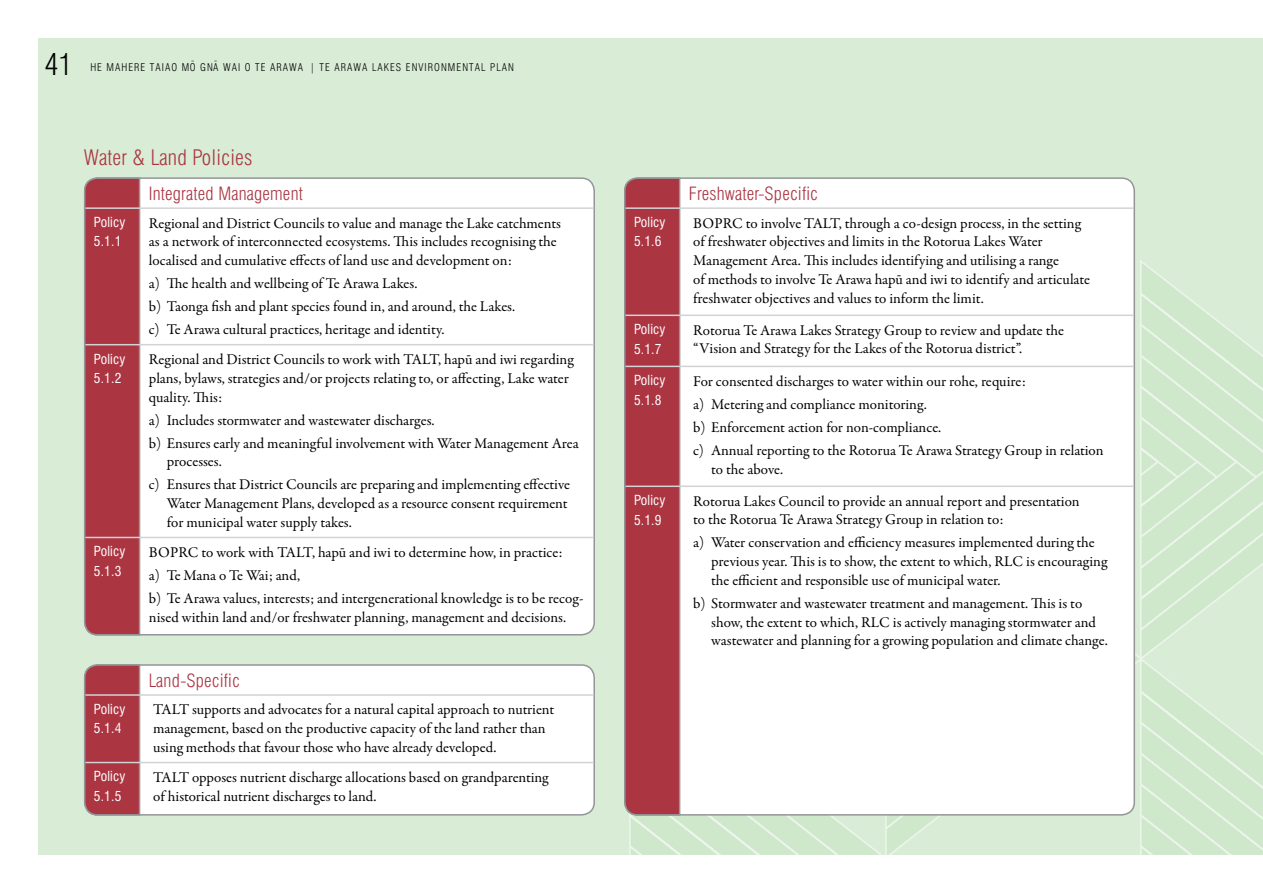
<style>
.page{position:relative;width:1263px;height:893px;background:#fff}
.page>*{position:absolute;margin:0;border:0;box-sizing:border-box;transform-origin:0 0}
.t1{font:300 condensed 30px "Swiss 721 BT";color:#000}
.t2{font:300 condensed 21px "Swiss 721 BT";letter-spacing:.01em;color:#ac3542}
.t3{font:300 condensed 18px "Swiss 721 BT";letter-spacing:.01em;color:#ac3542}
.t4{font:15px/18.8px "Garamond Premr Pro";letter-spacing:-.005em;color:#000}
.t5{font:condensed 13.5px/19.5px "Swiss 721 BT";letter-spacing:.01em;color:#fff}
.t6{font:300 condensed 10.5px "Swiss 721 BT";letter-spacing:.1em;color:#000}
</style>
<div class="page">
<div style="left:38px;top:38px;width:1225px;height:817px;background:#d8ecd6"></div>
<svg style="left:885px;top:260px;width:378px;height:595px"></svg>
<div style="left:85px;top:178px;width:509px;height:457px;background:#fff;border-radius:13px"></div>
<svg style="left:84px;top:177px;width:57px;height:459px;background:#ab3d49"></svg>
<hr style="left:85px;top:207px;width:55px;height:2px;background:#d1d3d4">
<hr style="left:140px;top:207px;width:453px;height:2px;background:#d1d3d4">
<hr style="left:85px;top:344px;width:55px;height:1px;background:#d1d3d4">
<hr style="left:140px;top:344px;width:453px;height:1px;background:#d1d3d4">
<hr style="left:85px;top:537px;width:55px;height:1px;background:#d1d3d4">
<hr style="left:140px;top:537px;width:453px;height:1px;background:#d1d3d4">
<div style="left:625px;top:178px;width:509px;height:637px;background:#fff;border-radius:13px"></div>
<svg style="left:624px;top:177px;width:222px;height:678px"></svg>
<hr style="left:625px;top:207px;width:55px;height:2px;background:#d1d3d4">
<hr style="left:680px;top:207px;width:453px;height:2px;background:#d1d3d4">
<hr style="left:625px;top:315px;width:55px;height:1px;background:#d1d3d4">
<hr style="left:680px;top:315px;width:453px;height:1px;background:#d1d3d4">
<hr style="left:625px;top:366px;width:55px;height:1px;background:#d1d3d4">
<hr style="left:680px;top:366px;width:453px;height:1px;background:#d1d3d4">
<hr style="left:625px;top:486px;width:55px;height:1px;background:#d1d3d4">
<hr style="left:680px;top:486px;width:453px;height:1px;background:#d1d3d4">
<div style="left:85px;top:665px;width:509px;height:150px;background:#fff;border-radius:13px"></div>
<div style="left:84px;top:664px;width:511px;height:152px;border:2px solid #939598;border-radius:13px"></div>
<svg style="left:84px;top:664px;width:57px;height:152px;background:#ab404c"></svg>
<hr style="left:85px;top:694px;width:55px;height:2px;background:#d1d3d4">
<hr style="left:140px;top:694px;width:453px;height:2px;background:#d1d3d4">
<hr style="left:85px;top:762px;width:55px;height:1px;background:#d1d3d4">
<hr style="left:140px;top:762px;width:453px;height:1px;background:#d1d3d4">
<h1 class="t1" style="left:45px;top:46px;width:30px">41</h1>
<p class="t6" style="left:90px;top:61px;width:140px">HE MAHERE TAIAO M¯O GN¯A WAI</p>
<p class="t6" style="left:245px;top:61px;width:46px">O TE ARAWA</p>
<p class="t6" style="left:310px;top:61px;width:46px">| TE ARAWA</p>
<p class="t6" style="left:372px;top:61px;width:104px">LAKES ENVI RONMENTAL</p>
<p class="t6" style="left:490px;top:61px;width:25px">PLAN</p>
<h2 class="t2" style="left:84px;top:145px;width:170px">WATER &amp; LAND POLICIES</h2>
<p class="t3" style="left:149px;top:182px;width:156px">INTEGRATED MANAGEMENT</p>
<p class="t5" style="left:94px;top:212px;width:33px">Policy<br>5.1.1</p>
<p class="t4" style="left:149px;top:214px;width:413px">Regional and District Councils to value and manage the Lake catchments as a network of interconnected ecosystems. This includes recognising the localised and cumulative effects of land use and development on:</p>
<p class="t4" style="left:149px;top:272px;width:368px;line-height:23px">a) The health and wellbeing of Te Arawa Lakes.<br>b) Taonga fish and plant species found in, and around, the Lakes. c) Te Arawa cultural practices, heritage and identity.</p>
<p class="t5" style="left:94px;top:349px;width:33px">Policy<br>5.1.2</p>
<p class="t4" style="left:149px;top:350px;width:426px">Regional and District Councils to work with TALT, hapū and iwi regarding plans, bylaws, strategies and/or projects relating to, or affecting, Lake water quality. This:</p>
<p class="t4" style="left:149px;top:409px;width:431px;line-height:23px">a) Includes stormwater and wastewater discharges.<br>b) Ensures early and meaningful involvement with Water Management Area</p>
<p class="t4" style="left:149px;top:450px;width:423px;line-height:23px;text-indent:18px">processes.<br>c) Ensures that District Councils are preparing and implementing effective</p>
<p class="t4" style="left:167px;top:494px;width:402px">Water Management Plans, developed as a resource consent requirement for municipal water supply takes.</p>
<p class="t5" style="left:94px;top:542px;width:33px">Policy<br>5.1.3</p>
<p class="t4" style="left:149px;top:541px;width:436px;line-height:23px">BOPRC to work with TALT, hapū and iwi to determine how, in practice:<br>a) Te Mana o Te Wai; and,<br>b) Te Arawa values, interests; and intergenerational knowledge is to be recog-</p>
<p class="t4" style="left:149px;top:608px;width:419px">nised within land and/or freshwater planning, management and decisions.</p>
<p class="t3" style="left:149px;top:669px;width:92px">LAND-SPECIFIC</p>
<p class="t5" style="left:94px;top:699px;width:33px">Policy<br>5.1.4</p>
<p class="t4" style="left:153px;top:701px;width:403px">TALT supports and advocates for a natural capital approach to nutrient management, based on the productive capacity of the land rather than using methods that favour those who have already developed.</p>
<p class="t5" style="left:94px;top:767px;width:33px">Policy<br>5.1.5</p>
<p class="t4" style="left:153px;top:768px;width:397px">TALT opposes nutrient discharge allocations based on grandparenting of historical nutrient discharges to land.</p>
<p class="t3" style="left:689px;top:182px;width:130px">FRESHWATER-SPECIFIC</p>
<p class="t5" style="left:634px;top:212px;width:33px">Policy<br>5.1.6</p>
<p class="t4" style="left:693px;top:214px;width:398px">BOPRC to involve TALT, through a co-design process, in the setting of freshwater objectives and limits in the Rotorua Lakes Water Management Area. This includes identifying and utilising a range<br>of methods to involve Te Arawa hapū and iwi to identify and articulate freshwater objectives and values to inform the limit.</p>
<p class="t5" style="left:634px;top:319px;width:33px">Policy<br>5.1.7</p>
<p class="t4" style="left:693px;top:321px;width:372px">Rotorua Te Arawa Lakes Strategy Group to review and update the “Vision and Strategy for the Lakes of the Rotorua district”.</p>
<p class="t5" style="left:634px;top:371px;width:33px">Policy<br>5.1.8</p>
<p class="t4" style="left:693px;top:370px;width:412px;line-height:23px">For consented discharges to water within our rohe, require:<br>a) Metering and compliance monitoring.<br>b) Enforcement action for non-compliance.<br>c) Annual reporting to the Rotorua Te Arawa Strategy Group in relation</p>
<p class="t4" style="left:711px;top:460px;width:73px">to the above.</p>
<p class="t5" style="left:634px;top:490px;width:33px">Policy<br>5.1.9</p>
<p class="t4" style="left:693px;top:492px;width:388px">Rotorua Lakes Council to provide an annual report and presentation to the Rotorua Te Arawa Strategy Group in relation to:</p>
<p class="t4" style="left:711px;top:534px;width:397px;text-indent:-18px">a) Water conservation and efficiency measures implemented during the previous year. This is to show, the extent to which, RLC is encouraging the efficient and responsible use of municipal water.</p>
<p class="t4" style="left:711px;top:594px;width:398px;text-indent:-18px">b) Stormwater and wastewater treatment and management. This is to show, the extent to which, RLC is actively managing stormwater and wastewater and planning for a growing population and climate change.</p>
</div>
